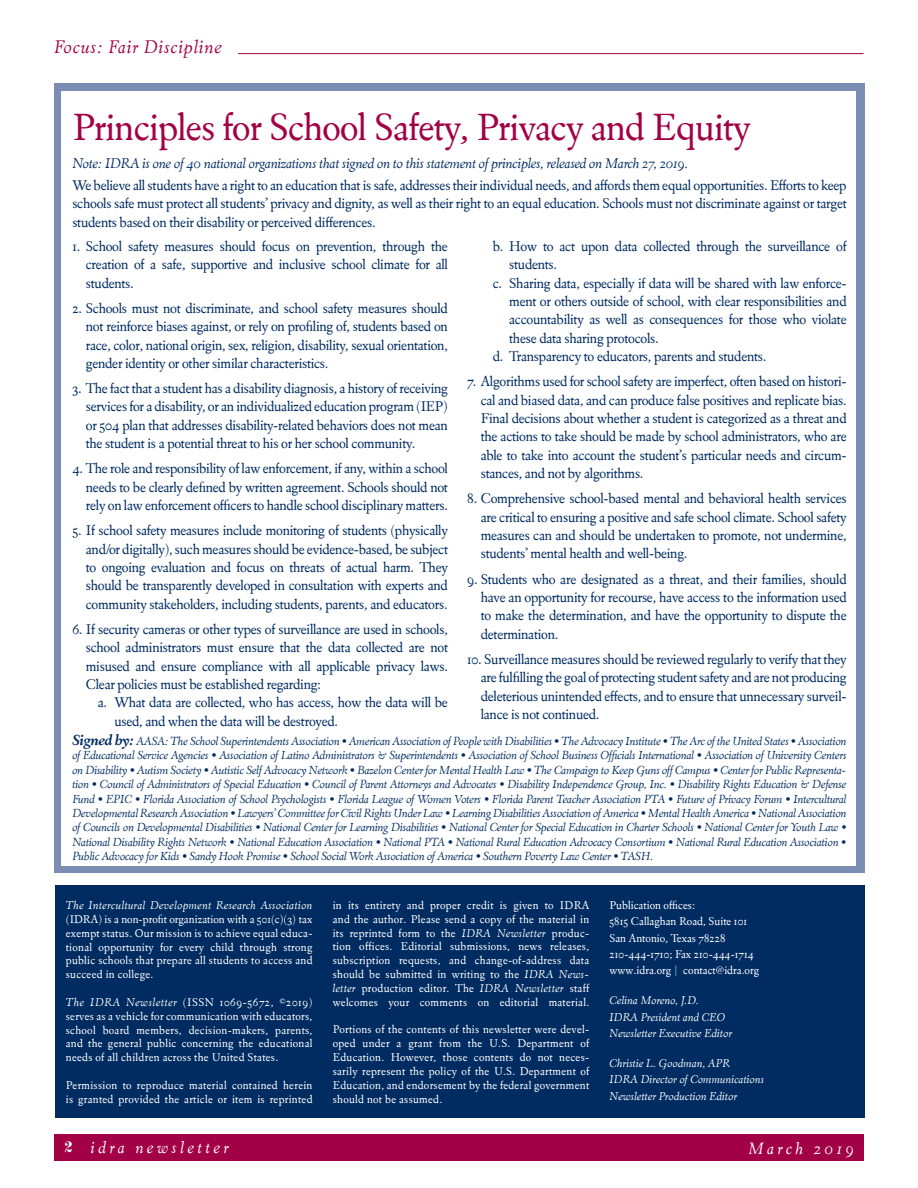
<style>
.page{position:relative;width:918px;height:1188px;background:#fff}
.page>*{position:absolute;margin:0;border:0;box-sizing:border-box;transform-origin:0 0}
.t1{font:39px "Eldorado Text";letter-spacing:-.02em;color:#a30146}
.t2{font:italic 18.75px "Eldorado Text";letter-spacing:.04em;color:#a30146}
.t3{font:italic 16.8px "Eldorado Text";letter-spacing:.2em;color:#fff}
.subhead{font:14.4px/18.3px "Eldorado Text";letter-spacing:-.02em;color:#002c62;text-align:justify}
.subhead-2{font:italic 14.4px "Eldorado Text";letter-spacing:-.02em;color:#002c62}
.subhead-3{font:italic 12px/14.4px "Eldorado Text";letter-spacing:-.02em;color:#002c62;text-align:justify}
.body{font:11.7px/13.8px "Eldorado Text";letter-spacing:.02em;color:#fff;text-align:justify}
.body-2{font:italic 11.7px/16.4px "Eldorado Text";color:#fff}
.body-3{font:11.7px/16.4px "Eldorado Text";color:#fff}
.s1{font-weight:700;font-size:15px}
.s2{font-style:italic}
.s3{font-family:"Inflex MT Std";font-weight:700;font-style:normal;font-size:15px}
</style>
<div class="page">
<div style="left:54px;top:1134px;width:810px;height:27px;background:#a30146"></div>
<hr style="left:238px;top:53px;width:626px;height:1px;background:#a30146">
<div style="left:54px;top:83px;width:811px;height:790px;background:#7c8db3"></div>
<div style="left:62px;top:91px;width:794px;height:774px;background:#fff"></div>
<div style="left:55px;top:886px;width:810px;height:232px;background:#002c62"></div>
<h2 class="t2" style="left:54px;top:36px;width:170px">Focus: Fair Discipline</h2>
<p class="t1" style="left:72px;top:105px;width:680px">Principles for School Safety, Privacy and Equity</p>
<p class="subhead-2" style="left:72px;top:155px;width:618px">Note: IDRA is one of 40 national organizations that signed on to this statement of principles, released on March 27, 2019.</p>
<p class="subhead" style="left:72px;top:176px;width:776px">We believe all students have a right to an education that is safe, addresses their individual needs, and affords them equal opportunities. Efforts to keep schools safe must protect all students’ privacy and dignity, as well as their right to an equal education. Schools must not discriminate against or target students based on their disability or perceived differences.</p>
<p class="subhead" style="left:86px;top:237px;width:364px;text-indent:-14px">1. School safety measures should focus on prevention, through the creation of a safe, supportive and inclusive school climate for all students.</p>
<p class="subhead" style="left:86px;top:299px;width:364px;text-indent:-14px">2. Schools must not discriminate, and school safety measures should not reinforce biases against, or rely on profiling of, students based on race, color, national origin, sex, religion, disability, sexual orientation, gender identity or other similar characteristics.</p>
<p class="subhead" style="left:86px;top:379px;width:364px;text-indent:-14px">3. The fact that a student has a disability diagnosis, a history of receiving services for a disability, or an individualized education program (IEP) or 504 plan that addresses disability-related behaviors does not mean the student is a potential threat to his or her school community.</p>
<p class="subhead" style="left:86px;top:460px;width:364px;text-indent:-14px">4. The role and responsibility of law enforcement, if any, within a school needs to be clearly defined by written agreement. Schools should not rely on law enforcement officers to handle school disciplinary matters.</p>
<p class="subhead" style="left:86px;top:521px;width:364px;text-indent:-14px">5. If school safety measures include monitoring of students (physically and/or digitally), such measures should be evidence-based, be subject to ongoing evaluation and focus on threats of actual harm. They should be transparently developed in consultation with experts and community stakeholders, including students, parents, and educators.</p>
<p class="subhead" style="left:86px;top:620px;width:364px;text-indent:-14px">6. If security cameras or other types of surveillance are used in schools, school administrators must ensure that the data collected are not misused and ensure compliance with all applicable privacy laws.<br>Clear policies must be established regarding:</p>
<p class="subhead" style="left:114px;top:694px;width:335px;text-indent:-16px">a. What data are collected, who has access, how the data will be used, and when the data will be destroyed.</p>
<p class="subhead" style="left:509px;top:237px;width:339px;text-indent:-16px">b. How to act upon data collected through the surveillance of students.</p>
<p class="subhead" style="left:509px;top:274px;width:339px;text-indent:-16px">c. Sharing data, especially if data will be shared with law enforce&shy;ment or others outside of school, with clear responsibilities and accountability as well as consequences for those who violate these data sharing protocols.</p>
<p class="subhead" style="left:493px;top:347px;width:275px">d. Transparency to educators, parents and students.</p>
<p class="subhead" style="left:481px;top:373px;width:368px;text-indent:-14px">7. Algorithms used for school safety are imperfect, often based on histori&shy;cal and biased data, and can produce false positives and replicate bias.<br>Final decisions about whether a student is categorized as a threat and the actions to take should be made by school administrators, who are able to take into account the student’s particular needs and circum&shy;stances, and not by algorithms.</p>
<p class="subhead" style="left:481px;top:490px;width:368px;text-indent:-14px">8. Comprehensive school-based mental and behavioral health services are critical to ensuring a positive and safe school climate. School safety measures can and should be undertaken to promote, not undermine, students’ mental health and well-being.</p>
<p class="subhead" style="left:481px;top:570px;width:368px;text-indent:-14px">9. Students who are designated as a threat, and their families, should have an opportunity for recourse, have access to the information used to make the determination, and have the opportunity to dispute the determination.</p>
<p class="subhead" style="left:481px;top:650px;width:368px;text-indent:-14px">10. Surveillance measures should be reviewed regularly to verify that they are fulfilling the goal of protecting student safety and are not producing deleterious unintended effects, and to ensure that unnecessary surveil&shy;lance is not continued.</p>
<p class="subhead-3" style="left:72px;top:734px;width:776px"><span class="s1">Signed by:</span> AASA: The School Superintendents Association • American Association of People with Disabilities • The Advocacy Institute • The Arc of the United States • Association of Educational Service Agencies • Association of Latino Administrators &amp; Superintendents • Association of School Business Officials International • Association of University Centers on Disability • Autism Society • Autistic Self Advocacy Network • Bazelon Center for Mental Health Law • The Campaign to Keep Guns off Campus • Center for Public Representa&shy;tion • Council of Administrators of Special Education • Council of Parent Attorneys and Advocates • Disability Independence Group, Inc. • Disability Rights Education &amp; Defense Fund • EPIC • Florida Association of School Psychologists • Florida League of Women Voters • Florida Parent Teacher Association PTA • Future of Privacy Forum • Intercultural Developmental Research Association • Lawyers’ Committee for Civil Rights Under Law • Learning Disabilities Association of America • Mental Health America • National Association of Councils on Developmental Disabilities • National Center for Learning Disabilities • National Center for Special Education in Charter Schools • National Center for Youth Law • National Disability Rights Network • National Education Association • National PTA • National Rural Education Advocacy Consortium • National Rural Education Association • Public Advocacy for Kids • Sandy Hook Promise • School Social Work Association of America • Southern Poverty Law Center • TASH.</p>
<p class="body" style="left:66px;top:898px;width:248px"><span class="s2">The Intercultural Development Research Association </span>(IDRA) is a non-profit organization with a 501(c)(3) tax exempt status. Our mission is to achieve equal educa&shy;tional opportunity for every child through strong public schools that prepare all students to access and succeed in college.</p>
<p class="body" style="left:66px;top:995px;width:248px"><span class="s2">The IDRA Newsletter</span> (ISSN 1069-5672, ©2019) serves as a vehicle for communication with educators, school board members, decision-makers, parents, and the general public concerning the educational needs of all children across the United States.</p>
<p class="body" style="left:66px;top:1078px;width:248px">Permission to reproduce material contained herein is granted provided the article or item is reprinted</p>
<p class="body" style="left:333px;top:898px;width:258px">in its entirety and proper credit is given to IDRA and the author. Please send a copy of the material in its reprinted form to the <span class="s2">IDRA Newsletter</span> produc&shy;tion offices. Editorial submissions, news releases, subscription requests, and change-of-address data should be submitted in writing to the <span class="s2">IDRA News&shy;letter</span> production editor. The <span class="s2">IDRA Newsletter</span> staff welcomes your comments on editorial material.</p>
<p class="body" style="left:333px;top:1023px;width:258px">Portions of the contents of this newsletter were devel&shy;oped under a grant from the U.S. Department of Education. However, those contents do not neces&shy;sarily represent the policy of the U.S. Department of Education, and endorsement by the federal government should not be assumed.</p>
<p class="body-3" style="left:610px;top:897px;width:151px">Publication offices:<br>5815 Callaghan Road, Suite 101<br>San Antonio, Texas 78228<br>210-444-1710; Fax 210-444-1714 www.idra.org | contact@idra.org</p>
<p class="body-2" style="left:610px;top:993px;width:124px">Celina Moreno, J.D.<br>IDRA President and CEO<br>Newsletter Executive Editor</p>
<p class="body-2" style="left:610px;top:1055px;width:156px">Christie L. Goodman, APR<br>IDRA Director of Communications<br>Newsletter Production Editor</p>
<p class="t3" style="left:65px;top:1138px;width:166px"><span class="s3">2</span> idra newsletter</p>
<p class="t3" style="left:748px;top:1139px;width:107px">March 2019</p>
</div>
